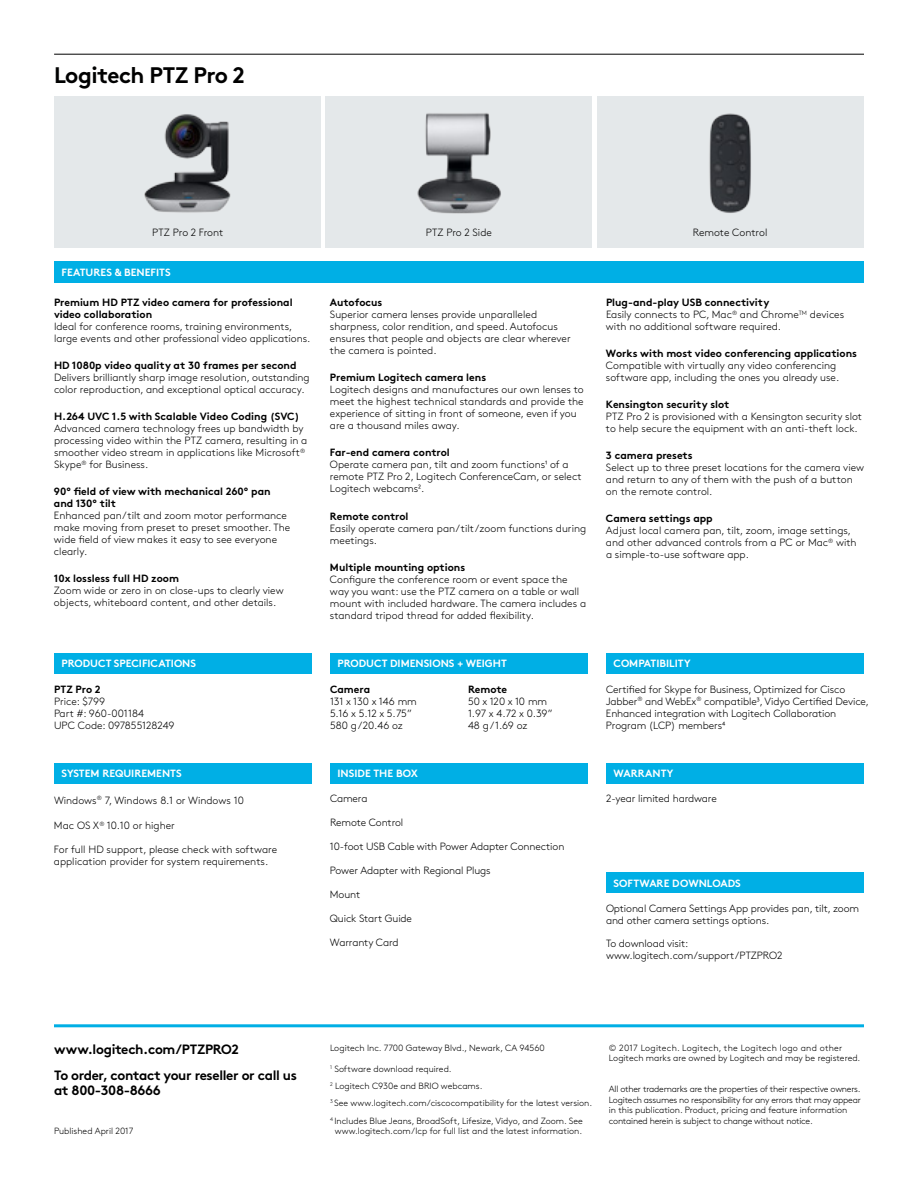
<style>
.page{position:relative;width:918px;height:1188px;background:#fff}
.page>*{position:absolute;margin:0;border:0;box-sizing:border-box;transform-origin:0 0}
.t1{font:700 22.5px "Brown Pro";letter-spacing:-.025em;color:#000}
.t2{font:700 22.5px "Brown Pro";letter-spacing:-.025em;color:#000101}
.t3{font:700 13.5px/25.8px "Brown Pro";letter-spacing:-.025em;color:#000}
.t4{font:300 10.5px/12px "Brown Pro";color:#000}
.t5{font:700 10.5px/12px "Brown Pro";color:#000}
.t6{font:700 10.5px "Brown Pro";color:#fff}
.t7{font:300 9px/17.2px "Brown Pro";color:#000}
.t8{font:300 9px/10.5px "Brown Pro";letter-spacing:-.025em;color:#000}
.s1{color:#000}
.s2{font-weight:700}
</style>
<div class="page">
<hr style="left:54px;top:54px;width:810px;height:1px;background:#000">
<div style="left:54px;top:653px;width:258px;height:20px;background:#00afe5"></div>
<div style="left:330px;top:653px;width:258px;height:20px;background:#00afe5"></div>
<hr style="left:54px;top:1024px;width:810px;height:3px;background:#00afe5">
<div style="left:54px;top:261px;width:810px;height:21px;background:#00afe5"></div>
<div style="left:330px;top:763px;width:258px;height:20px;background:#00afe5"></div>
<div style="left:606px;top:873px;width:258px;height:20px;background:#00afe5"></div>
<div style="left:54px;top:763px;width:258px;height:20px;background:#00afe5"></div>
<div style="left:606px;top:653px;width:258px;height:20px;background:#00afe5"></div>
<div style="left:606px;top:763px;width:258px;height:20px;background:#00afe5"></div>
<div style="left:597px;top:96px;width:267px;height:152px;background:#e4e8ea"></div>
<div style="left:54px;top:96px;width:267px;height:152px;background:#e4e8ea"></div>
<div style="left:326px;top:96px;width:266px;height:152px;background:#e4e8ea"></div>
<img style="left:144px;top:114px;width:87px;height:99px">
<img style="left:417px;top:113px;width:84px;height:101px">
<img style="left:709px;top:113px;width:42px;height:100px">
<h1 class="t1" style="left:54px;top:54px;width:264px">Logitech PTZ Pro Camera</h1>
<h1 class="t2" style="left:54px;top:57px;width:192px">Logitech <span class="s1">PTZ Pro 2</span></h1>
<p class="t4" style="left:152px;top:225px;width:73px">PTZ Pro 2 Front</p>
<p class="t4" style="left:426px;top:225px;width:67px">PTZ Pro 2 Side</p>
<p class="t4" style="left:693px;top:225px;width:76px">Remote Control</p>
<p class="t6" style="left:62px;top:263px;width:111px">FEATURES &amp; BENEFITS</p>
<p class="t5" style="left:54px;top:296px;width:240px">Premium HD PTZ video camera for professional video collaboration</p>
<p class="t4" style="left:54px;top:320px;width:258px">Ideal for conference rooms, training environments, large events and other professional video applications.</p>
<p class="t5" style="left:54px;top:359px;width:244px">HD 1080p video quality at 30 frames per second</p>
<p class="t4" style="left:54px;top:371px;width:257px">Delivers brilliantly sharp image resolution, outstanding color reproduction, and exceptional optical accuracy.</p>
<p class="t5" style="left:54px;top:410px;width:247px">H.264 UVC 1.5 with Scalable Video Coding (SVC)</p>
<p class="t4" style="left:54px;top:422px;width:255px">Advanced camera technology frees up bandwidth by processing video within the PTZ camera, resulting in a smoother video stream in applications like Microsoft<sup>® </sup>Skype<sup>®</sup> for Business.</p>
<p class="t5" style="left:54px;top:485px;width:218px">90° field of view with mechanical 260° pan and 130° tilt</p>
<p class="t4" style="left:54px;top:509px;width:238px">Enhanced pan/tilt and zoom motor performance make moving from preset to preset smoother. The wide field of view makes it easy to see everyone clearly.</p>
<p class="t5" style="left:54px;top:572px;width:127px">10x lossless full HD zoom</p>
<p class="t4" style="left:54px;top:584px;width:231px">Zoom wide or zero in on close-ups to clearly view objects, whiteboard content, and other details.</p>
<p class="t5" style="left:330px;top:296px;width:54px">Autofocus</p>
<p class="t4" style="left:330px;top:308px;width:242px">Superior camera lenses provide unparalleled sharpness, color rendition, and speed. Autofocus ensures that people and objects are clear wherever the camera is pointed.</p>
<p class="t5" style="left:330px;top:371px;width:158px">Premium Logitech camera lens</p>
<p class="t4" style="left:330px;top:383px;width:255px">Logitech designs and manufactures our own lenses to meet the highest technical standards and provide the experience of sitting in front of someone, even if you are a thousand miles away.</p>
<p class="t5" style="left:330px;top:446px;width:121px">Far-end camera control</p>
<p class="t4" style="left:330px;top:458px;width:253px">Operate camera pan, tilt and zoom functions1 of a remote PTZ Pro 2, Logitech ConferenceCam, or select<br>Logitech webcams2.</p>
<p class="t5" style="left:330px;top:509px;width:80px">Remote control</p>
<p class="t4" style="left:330px;top:521px;width:258px">Easily operate camera pan/tilt/zoom functions during meetings.</p>
<p class="t5" style="left:330px;top:560px;width:137px">Multiple mounting options</p>
<p class="t4" style="left:330px;top:572px;width:258px">Configure the conference room or event space the way you want: use the PTZ camera on a table or wall mount with included hardware. The camera includes a standard tripod thread for added flexibility.</p>
<p class="t4" style="left:606px;top:296px;width:240px"><span class="s2">Plug-and-play USB connectivity<br></span>Easily connects to PC, Mac<sup>®</sup> and Chrome<sup>TM</sup> devices with no additional software required.</p>
<p class="t5" style="left:606px;top:347px;width:253px">Works with most video conferencing applications</p>
<p class="t4" style="left:606px;top:359px;width:235px">Compatible with virtually any video conferencing software app, including the ones you already use.</p>
<p class="t5" style="left:606px;top:398px;width:125px">Kensington security slot</p>
<p class="t4" style="left:606px;top:410px;width:258px">PTZ Pro 2 is provisioned with a Kensington security slot to help secure the equipment with an anti-theft lock.</p>
<p class="t5" style="left:606px;top:449px;width:88px">3 camera presets</p>
<p class="t4" style="left:606px;top:461px;width:260px">Select up to three preset locations for the camera view and return to any of them with the push of a button on the remote control.</p>
<p class="t5" style="left:606px;top:512px;width:108px">Camera settings app</p>
<p class="t4" style="left:606px;top:524px;width:252px">Adjust local camera pan, tilt, zoom, image settings, and other advanced controls from a PC or Mac<sup>®</sup> with a simple-to-use software app.</p>
<p class="t6" style="left:62px;top:655px;width:136px">PRODUCT SPECIFICATIONS</p>
<p class="t5" style="left:54px;top:682px;width:48px">PTZ Pro 2</p>
<p class="t4" style="left:54px;top:694px;width:122px">Price: $799<br>Part #: 960-001184<br>UPC Code: 097855128249</p>
<p class="t6" style="left:62px;top:765px;width:122px">SYSTEM REQUIREMENTS</p>
<p class="t4" style="left:54px;top:793px;width:192px">Windows<sup>®</sup> 7, Windows 8.1 or Windows 10</p>
<p class="t4" style="left:54px;top:819px;width:122px">Mac OS X<sup>®</sup> 10.10 or higher</p>
<p class="t4" style="left:54px;top:843px;width:225px">For full HD support, please check with software application provider for system requirements.</p>
<p class="t6" style="left:338px;top:655px;width:171px">PRODUCT DIMENSIONS + WEIGHT</p>
<p class="t5" style="left:330px;top:682px;width:42px">Camera</p>
<p class="t4" style="left:330px;top:694px;width:88px">131 x 130 x 146 mm<br>5.16 x 5.12 x 5.75”<br>580 g /20.46 oz</p>
<p class="t5" style="left:468px;top:682px;width:41px">Remote</p>
<p class="t4" style="left:468px;top:694px;width:86px">50 x 120 x 10 mm<br>1.97 x 4.72 x 0.39”<br>48 g / 1.69 oz</p>
<p class="t6" style="left:338px;top:765px;width:82px">INSIDE THE BOX</p>
<p class="t4" style="left:330px;top:792px;width:39px">Camera</p>
<p class="t4" style="left:330px;top:816px;width:75px">Remote Control</p>
<p class="t4" style="left:330px;top:840px;width:236px">10-foot USB Cable with Power Adapter Connection</p>
<p class="t4" style="left:330px;top:864px;width:162px">Power Adapter with Regional Plugs</p>
<p class="t4" style="left:330px;top:888px;width:32px">Mount</p>
<p class="t4" style="left:330px;top:912px;width:84px">Quick Start Guide</p>
<p class="t4" style="left:330px;top:936px;width:70px">Warranty Card</p>
<p class="t6" style="left:614px;top:655px;width:79px">COMPATIBILITY</p>
<p class="t4" style="left:606px;top:682px;width:265px">Certified for Skype for Business, Optimized for Cisco Jabber<sup>®</sup> and WebEx<sup>®</sup> compatible3, Vidyo Certified Device, Enhanced integration with Logitech Collaboration Program (LCP) members4</p>
<p class="t6" style="left:614px;top:765px;width:61px">WARRANTY</p>
<p class="t4" style="left:606px;top:792px;width:112px">2-year limited hardware</p>
<p class="t6" style="left:614px;top:874px;width:129px">SOFTWARE DOWNLOADS</p>
<p class="t4" style="left:606px;top:902px;width:255px">Optional Camera Settings App provides pan, tilt, zoom and other camera settings options.</p>
<p class="t4" style="left:606px;top:937px;width:178px">To download visit: www.logitech.com/support/PTZPRO2</p>
<p class="t3" style="left:54px;top:1035px;width:244px">www.logitech.com/PTZPRO2<br>To order, contact your reseller or call us</p>
<p class="t3" style="left:54px;top:1076px;width:108px">at 800-308-8666</p>
<p class="t7" style="left:54px;top:1122px;width:81px">Published April 2017</p>
<p class="t7" style="left:330px;top:1038px;width:216px">Logitech Inc. 7700 Gateway Blvd., Newark, CA 94560</p>
<p class="t7" style="left:330px;top:1060px;width:264px"><sup>1</sup> Software download required.<br><sup>2</sup> Logitech C930e and BRIO webcams.<br><sup>3</sup> See www.logitech.com/ciscocompatibility for the latest version.<br><sup>4</sup> Includes Blue Jeans, BroadSoft, Lifesize, Vidyo, and Zoom. See</p>
<p class="t7" style="left:335px;top:1122px;width:249px">www.logitech.com/lcp for full list and the latest information.</p>
<p class="t7" style="left:609px;top:1042px;width:253px;line-height:10.5px">© 2017 Logitech. Logitech, the Logitech logo and other<br>Logitech marks are owned by Logitech and may be registered.</p>
<p class="t8" style="left:609px;top:1083px;width:254px">All other trademarks are the properties of their respective owners.<br>Logitech assumes no responsibility for any errors that may appear in this publication. Product, pricing and feature information contained herein is subject to change without notice.</p>
</div>
